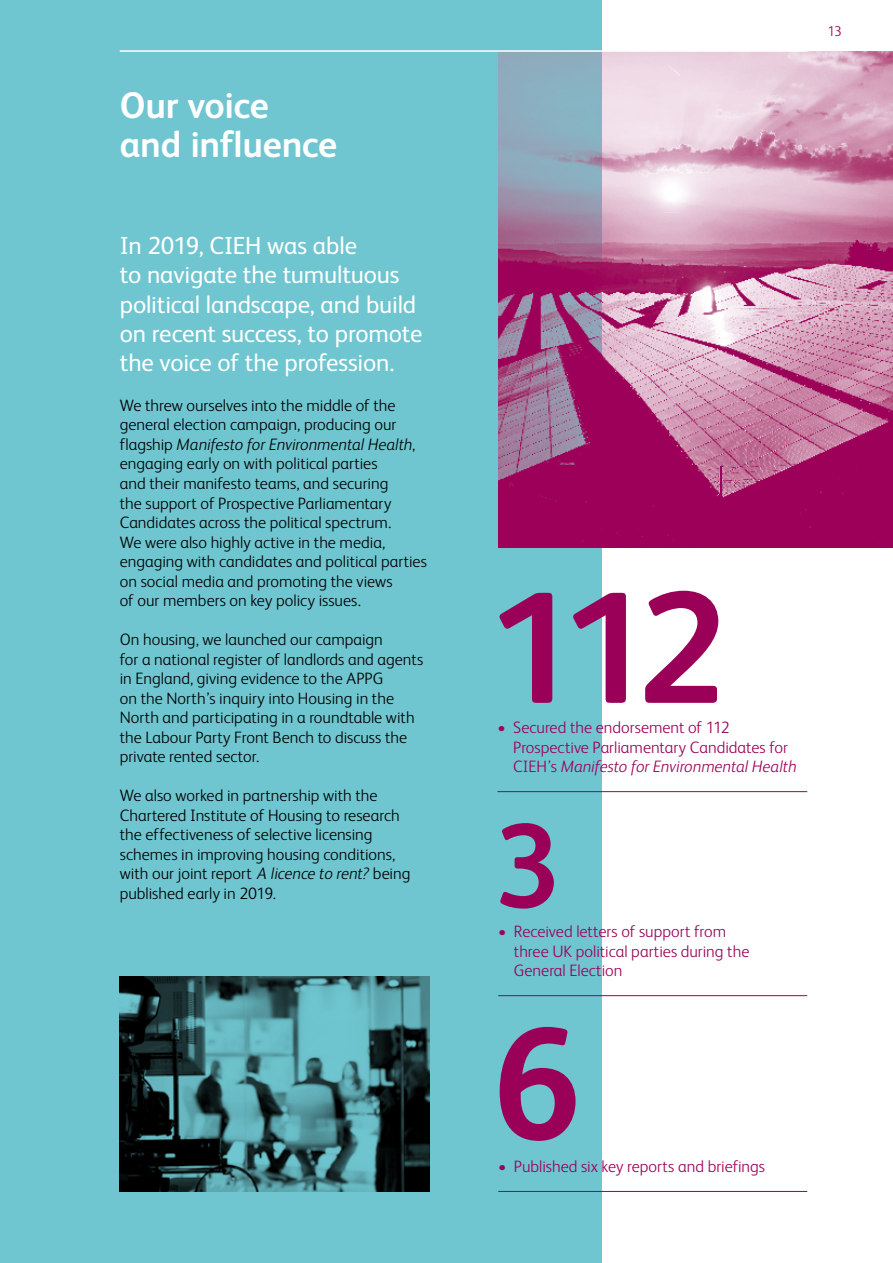
<style>
.page{position:relative;width:893px;height:1263px;background:#fff}
.page>*{position:absolute;margin:0;border:0;box-sizing:border-box;transform-origin:0 0}
.t1{font:700 159px "FS Albert";color:#9b0058}
.t2{font:700 119.25px "FS Albert";color:#9b0058}
.t3{font:700 37.05px/39px "FS Albert";letter-spacing:-.01em;color:#fff}
.t4{font:24.75px/29.2px "FS Albert";letter-spacing:-.005em;color:#fff}
.t5{font:300 16.5px/19.5px "FS Albert";color:#000}
.t6{font:300 16.5px/19.5px "FS Albert";color:#9b0058}
.t7{font:300 14.25px "FS Albert";color:#9b0058}
.s1{font-style:italic}
</style>
<div class="page">
<div style="left:0;top:0;width:601px;height:1263px;background:#6fc6d0"></div>
<img style="left:601px;top:51px;width:292px;height:496px">
<hr style="left:497px;top:791px;width:310px;height:1px;background:#9b0058">
<hr style="left:498px;top:1191px;width:309px;height:1px;background:#9b0058">
<hr style="left:498px;top:995px;width:309px;height:1px;background:#9b0058">
<img style="left:120px;top:976px;width:309px;height:215px">
<svg style="left:498px;top:52px;width:103px;height:495px;background:#975f8e"></svg>
<hr style="left:120px;top:50px;width:687px;height:2px;background:#fff">
<h3 class="t3" style="left:120px;top:86px;width:219px">Our voice and influence</h3>
<h3 class="t4" style="left:120px;top:231px;width:304px">In 2019, CIEH was able<br>to navigate the tumultuous political landscape, and build on recent success, to promote the voice of the profession.</h3>
<p class="t5" style="left:120px;top:395px;width:309px">We threw ourselves into the middle of the general election campaign, producing our flagship <span class="s1">Manifesto for Environmental Health</span>, engaging early on with political parties<br>and their manifesto teams, and securing<br>the support of Prospective Parliamentary Candidates across the political spectrum.<br>We were also highly active in the media, engaging with candidates and political parties on social media and promoting the views<br>of our members on key policy issues.</p>
<p class="t5" style="left:120px;top:629px;width:305px">On housing, we launched our campaign<br>for a national register of landlords and agents in England, giving evidence to the APPG<br>on the North’s inquiry into Housing in the North and participating in a roundtable with the Labour Party Front Bench to discuss the private rented sector.</p>
<p class="t5" style="left:120px;top:785px;width:292px">We also worked in partnership with the Chartered Institute of Housing to research the effectiveness of selective licensing schemes in improving housing conditions, with our joint report <span class="s1">A licence to rent?</span> being published early in 2019.</p>
<p class="t7" style="left:828px;top:23px;width:16px">13</p>
<h1 class="t1" style="left:488px;top:556px;width:240px">112</h1>
<p class="t6" style="left:513px;top:718px;width:285px;text-indent:-16px">• Secured the endorsement of 112<br>Prospective Parliamentary Candidates for<br>CIEH’s <span class="s1">Manifesto for Environmental Health</span></p>
<h2 class="t2" style="left:494px;top:797px;width:68px">3</h2>
<p class="t6" style="left:514px;top:922px;width:237px;text-indent:-16px">• Received letters of support from three UK political parties during the<br>General Election</p>
<h1 class="t1" style="left:492px;top:992px;width:91px">6</h1>
<p class="t6" style="left:498px;top:1156px;width:268px">• Published six key reports and briefings</p>
</div>
